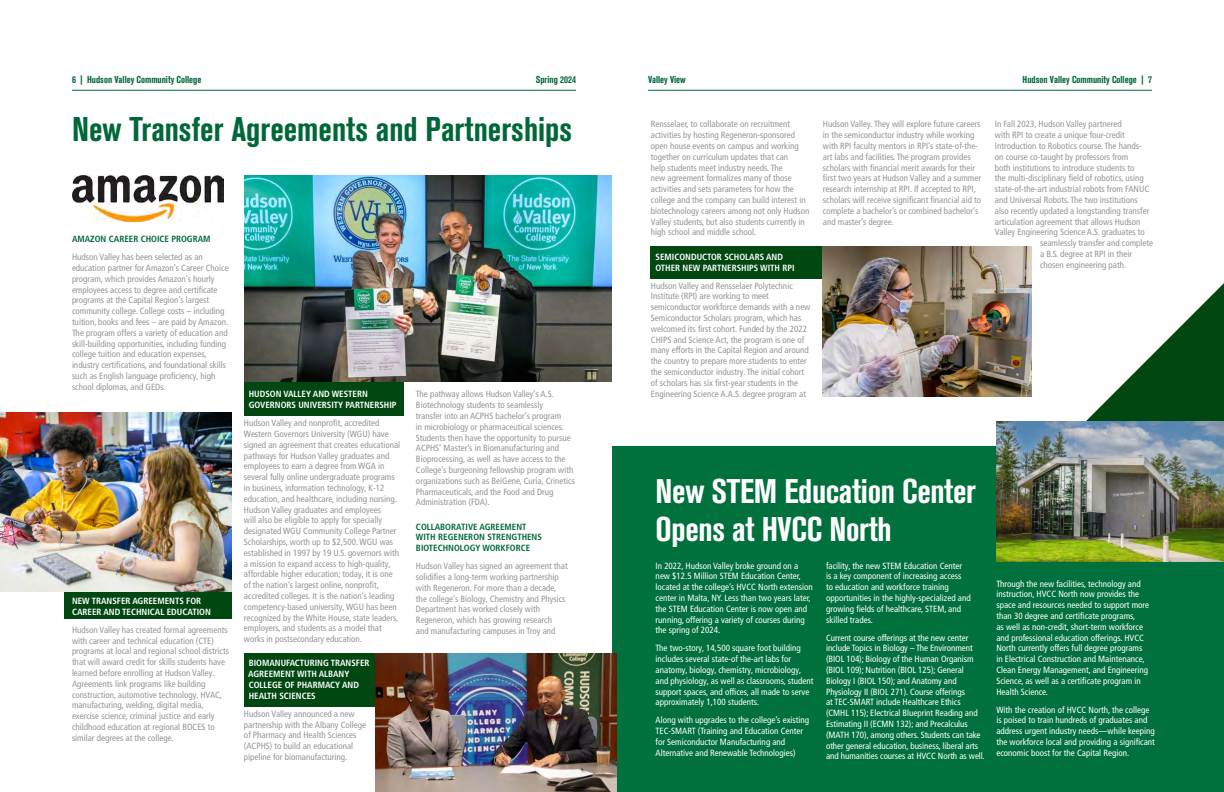
<style>
.page{position:relative;width:1224px;height:792px;background:#fff}
.page>*{position:absolute;margin:0;border:0;box-sizing:border-box;transform-origin:0 0}
.t1{font:34px/38px "Akzidenz Grotesk BQ Bd Cnd Alt";letter-spacing:-.01em;color:#fff}
.t2{font:34px "Akzidenz Grotesk BQ Bd Cnd Alt";color:#006838}
.t3{font:10px "Akzidenz Grotesk BQ Bd Cnd Alt";color:#006838}
.t4{font:condensed 9px/10.8px "Frutiger LT Pro";color:#939598}
.t5{font:condensed 9px/10.8px "Frutiger LT Pro";color:#fff}
.t6{font:700 condensed 9px/10.8px "Frutiger LT Pro";color:#fff}
.t7{font:700 condensed 9px/10.8px "Frutiger LT Pro";color:#006838}
</style>
<div class="page">
<hr style="left:648px;top:90px;width:504px;height:1px;background:#006838">
<hr style="left:72px;top:90px;width:504px;height:1px;background:#006838">
<svg style="left:1046px;top:283px;width:178px;height:139px"></svg>
<div style="left:612px;top:446px;width:612px;height:346px;background:#00703c"></div>
<div style="left:650px;top:246px;width:209px;height:32px;background:#004712"></div>
<div style="left:244px;top:653px;width:209px;height:53px;background:#004712"></div>
<div style="left:65px;top:573px;width:167px;height:46px;background:#004712"></div>
<div style="left:244px;top:370px;width:160px;height:46px;background:#004712"></div>
<img style="left:72px;top:175px;width:152px;height:46px">
<img style="left:0;top:413px;width:232px;height:178px">
<img style="left:244px;top:175px;width:368px;height:207px">
<img style="left:376px;top:653px;width:240px;height:139px">
<img style="left:823px;top:246px;width:208px;height:151px">
<img style="left:996px;top:422px;width:228px;height:140px">
<p class="t3" style="left:72px;top:74px;width:131px">6 | Hudson Valley Community College</p>
<p class="t3" style="left:536px;top:74px;width:42px">Spring 2024</p>
<p class="t3" style="left:648px;top:74px;width:39px">Valley View</p>
<p class="t3" style="left:1023px;top:74px;width:131px">Hudson Valley Community College | 7</p>
<h1 class="t2" style="left:72px;top:110px;width:502px">New Transfer Agreements and Partnerships</h1>
<p class="t4" style="left:651px;top:119px;width:160px">Rensselaer, to collaborate on recruitment activities by hosting Regeneron-sponsored open house events on campus and working together on curriculum updates that can<br>help students meet industry needs. The<br>new agreement formalizes many of those activities and sets parameters for how the college and the company can build interest in biotechnology careers among not only Hudson Valley students, but also students currently in high school and middle school.</p>
<p class="t6" style="left:656px;top:251px;width:141px">SEMICONDUCTOR SCHOLARS AND<br>OTHER NEW PARTNERSHIPS WITH RPI</p>
<p class="t4" style="left:651px;top:280px;width:161px">Hudson Valley and Rensselaer Polytechnic Institute (RPI) are working to meet semiconductor workforce demands with a new Semiconductor Scholars program, which has welcomed its first cohort. Funded by the 2022<br>CHIPS and Science Act, the program is one of many efforts in the Capital Region and around the country to prepare more students to enter the semiconductor industry. The initial cohort of scholars has six first-year students in the Engineering Science A.A.S. degree program at</p>
<p class="t4" style="left:823px;top:119px;width:160px">Hudson Valley. They will explore future careers in the semiconductor industry while working with RPI faculty mentors in RPI’s state-of-the&shy;art labs and facilities. The program provides scholars with financial merit awards for their first two years at Hudson Valley and a summer research internship at RPI. If accepted to RPI, scholars will receive significant financial aid to complete a bachelor’s or combined bachelor’s and master’s degree.</p>
<p class="t4" style="left:995px;top:119px;width:128px">In Fall 2023, Hudson Valley partnered</p>
<p class="t4" style="left:995px;top:130px;width:132px">with RPI to create a unique four-credit</p>
<p class="t4" style="left:995px;top:141px;width:148px">Introduction to Robotics course. The hands-</p>
<p class="t4" style="left:995px;top:151px;width:135px">on course co-taught by professors from</p>
<p class="t4" style="left:995px;top:162px;width:141px">both institutions to introduce students to</p>
<p class="t4" style="left:995px;top:173px;width:150px">the multi-disciplinary field of robotics, using</p>
<p class="t4" style="left:995px;top:184px;width:156px">state-of-the-art industrial robots from FANUC</p>
<p class="t4" style="left:995px;top:195px;width:145px">and Universal Robots. The two institutions</p>
<p class="t4" style="left:995px;top:205px;width:156px">also recently updated a longstanding transfer</p>
<p class="t4" style="left:995px;top:216px;width:147px">articulation agreement that allows Hudson</p>
<p class="t4" style="left:995px;top:227px;width:152px">Valley Engineering Science A.S. graduates to</p>
<p class="t4" style="left:1040px;top:238px;width:115px">seamlessly transfer and complete</p>
<p class="t4" style="left:1040px;top:249px;width:94px">a B.S. degree at RPI in their</p>
<p class="t4" style="left:1040px;top:259px;width:88px">chosen engineering path.</p>
<p class="t7" style="left:72px;top:234px;width:140px">AMAZON CAREER CHOICE PROGRAM</p>
<p class="t4" style="left:72px;top:252px;width:158px">Hudson Valley has been selected as an education partner for Amazon’s Career Choice program, which provides Amazon’s hourly employees access to degree and certificate programs at the Capital Region’s largest community college. College costs – including tuition, books and fees – are paid by Amazon.<br>The program offers a variety of education and skill-building opportunities, including funding college tuition and education expenses, industry certifications, and foundational skills such as English language proficiency, high school diplomas, and GEDs.</p>
<p class="t4" style="left:416px;top:389px;width:161px">The pathway allows Hudson Valley’s A.S.<br>Biotechnology students to seamlessly<br>transfer into an ACPHS bachelor’s program<br>in microbiology or pharmaceutical sciences.<br>Students then have the opportunity to pursue ACPHS’ Master’s in Biomanufacturing and Bioprocessing, as well as have access to the College’s burgeoning fellowship program with organizations such as BeiGene, Curia, Crinetics Pharmaceuticals, and the Food and Drug Administration (FDA).</p>
<p class="t7" style="left:416px;top:521px;width:127px">COLLABORATIVE AGREEMENT<br>WITH REGENERON STRENGTHENS<br>BIOTECHNOLOGY WORKFORCE</p>
<p class="t4" style="left:416px;top:561px;width:153px">Hudson Valley has signed an agreement that solidifies a long-term working partnership with Regeneron. For more than a decade, the college’s Biology, Chemistry and Physics Department has worked closely with Regeneron, which has growing research<br>and manufacturing campuses in Troy and</p>
<p class="t6" style="left:249px;top:389px;width:149px">HUDSON VALLEY AND WESTERN<br>GOVERNORS UNIVERSITY PARTNERSHIP</p>
<p class="t4" style="left:244px;top:418px;width:158px">Hudson Valley and nonprofit, accredited Western Governors University (WGU) have signed an agreement that creates educational pathways for Hudson Valley graduates and employees to earn a degree from WGA in several fully online undergraduate programs in business, information technology, K-12 education, and healthcare, including nursing.<br>Hudson Valley graduates and employees<br>will also be eligible to apply for specially designated WGU Community College Partner Scholarships, worth up to $2,500. WGU was established in 1997 by 19 U.S. governors with a mission to expand access to high-quality, affordable higher education; today, it is one of the nation’s largest online, nonprofit, accredited colleges. It is the nation’s leading competency-based university, WGU has been recognized by the White House, state leaders, employers, and students as a model that works in postsecondary education.</p>
<p class="t6" style="left:248px;top:658px;width:123px">BIOMANUFACTURING TRANSFER<br>AGREEMENT WITH ALBANY<br>COLLEGE OF PHARMACY AND<br>HEALTH SCIENCES</p>
<p class="t4" style="left:244px;top:708px;width:124px">Hudson Valley announced a new partnership with the Albany College of Pharmacy and Health Sciences (ACPHS) to build an educational pipeline for biomanufacturing.</p>
<h1 class="t1" style="left:656px;top:472px;width:322px">New STEM Education Center<br>Opens at HVCC North</h1>
<p class="t5" style="left:826px;top:560px;width:146px">facility, the new STEM Education Center<br>is a key component of increasing access to education and workforce training opportunities in the highly-specialized and growing fields of healthcare, STEM, and skilled trades.</p>
<p class="t5" style="left:826px;top:632px;width:160px">Current course offerings at the new center include Topics in Biology – The Environment (BIOL 104); Biology of the Human Organism (BIOL 109); Nutrition (BIOL 125); General Biology I (BIOL 150); and Anatomy and Physiology II (BIOL 271). Course offerings<br>at TEC-SMART include Healthcare Ethics (CMHL 115); Electrical Blueprint Reading and Estimating II (ECMN 132); and Precalculus (MATH 170), among others. Students can take other general education, business, liberal arts and humanities courses at HVCC North as well.</p>
<p class="t5" style="left:656px;top:560px;width:159px">In 2022, Hudson Valley broke ground on a new $12.5 Million STEM Education Center, located at the college’s HVCC North extension center in Malta, NY. Less than two years later, the STEM Education Center is now open and running, offering a variety of courses during the spring of 2024.</p>
<p class="t5" style="left:656px;top:643px;width:159px">The two-story, 14,500 square foot building includes several state-of the-art labs for anatomy, biology, chemistry, microbiology, and physiology, as well as classrooms, student support spaces, and offices, all made to serve approximately 1,100 students.</p>
<p class="t5" style="left:656px;top:715px;width:155px">Along with upgrades to the college’s existing TEC-SMART (Training and Education Center for Semiconductor Manufacturing and Alternative and Renewable Technologies)</p>
<p class="t5" style="left:996px;top:578px;width:154px">Through the new facilities, technology and instruction, HVCC North now provides the space and resources needed to support more than 30 degree and certificate programs,<br>as well as non-credit, short-term workforce and professional education offerings. HVCC North currently offers full degree programs in Electrical Construction and Maintenance, Clean Energy Management, and Engineering Science, as well as a certificate program in Health Science.</p>
<p class="t5" style="left:996px;top:704px;width:160px">With the creation of HVCC North, the college is poised to train hundreds of graduates and address urgent industry needs—while keeping the workforce local and providing a significant economic boost for the Capital Region.</p>
<p class="t6" style="left:72px;top:595px;width:140px">NEW TRANSFER AGREEMENTS FOR<br>CAREER AND TECHNICAL EDUCATION</p>
<p class="t4" style="left:72px;top:624px;width:159px">Hudson Valley has created formal agreements with career and technical education (CTE) programs at local and regional school districts that will award credit for skills students have learned before enrolling at Hudson Valley.<br>Agreements link programs like building construction, automotive technology, HVAC, manufacturing, welding, digital media, exercise science, criminal justice and early childhood education at regional BOCES to similar degrees at the college.</p>
</div>
